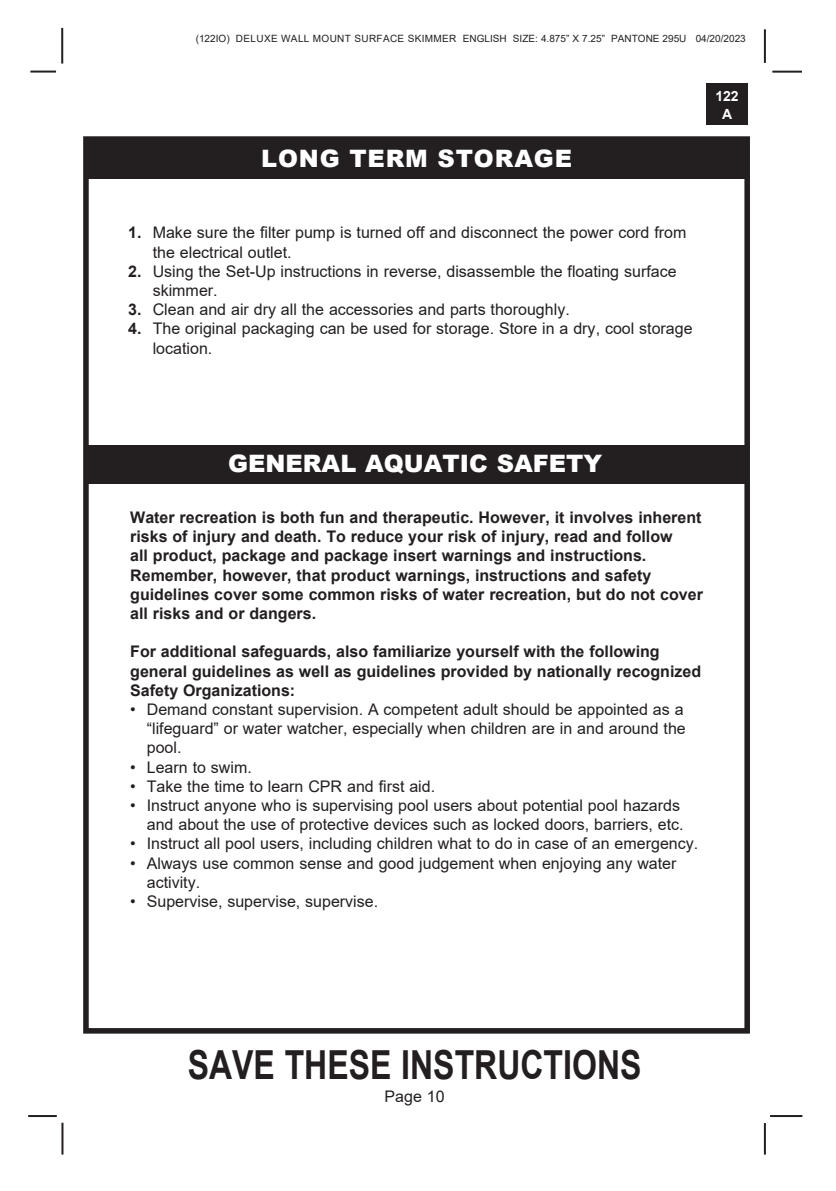
<style>
.page{position:relative;width:836px;height:1191px;background:#fff}
.page>*{position:absolute;margin:0;border:0;box-sizing:border-box;transform-origin:0 0}
.t1{font:700 40px "Arial";color:#231f20;scale:.8 1}
.t2{font:900 24px "Arial";color:#fff}
.t3{font:900 24px "Arial";letter-spacing:.035em;color:#fff}
.t4{font:16px/19.2px "Arial";color:#231f20}
.t5{font:700 16px/19.2px "Arial";color:#231f20}
.t6{font:700 14px/18px "Arial";color:#fff;text-align:center}
.t7{font:10px "Arial";color:#231f20}
.s1{font-weight:700}
</style>
<div class="page">
<hr style="left:769px;top:1115px;width:33px;height:2px;background:#231f20">
<hr style="left:772px;top:71px;width:29px;height:2px;background:#231f20">
<hr style="left:763px;top:29px;width:2px;height:34px;background:#231f20">
<hr style="left:763px;top:1123px;width:2px;height:31px;background:#231f20">
<div style="left:706px;top:84px;width:41px;height:41px;background:#231f20"></div>
<hr style="left:30px;top:71px;width:26px;height:2px;background:#231f20">
<hr style="left:61px;top:28px;width:2px;height:36px;background:#231f20">
<hr style="left:61px;top:1122px;width:2px;height:32px;background:#231f20">
<hr style="left:28px;top:1115px;width:29px;height:2px;background:#231f20">
<div style="left:83px;top:136px;width:666px;height:897px;border:6px solid #231f20"></div>
<div style="left:88px;top:140px;width:656px;height:39px;background:#231f20"></div>
<div style="left:86px;top:445px;width:659px;height:38px;background:#231f20"></div>
<p class="t7" style="left:196px;top:31px;width:551px">(122IO) DELUXE WALL MOUNT SURFACE SKIMMER ENGLISH SIZE: 4.875” X 7.25” PANTONE 295U 04/20/2023</p>
<p class="t3" style="left:261px;top:141px;width:312px">LONG TERM STORAGE</p>
<p class="t4" style="left:128px;top:223px;width:559px"><span class="s1">1.</span> Make sure the filter pump is turned off and disconnect the power cord from</p>
<p class="t4" style="left:153px;top:242px;width:140px">the electrical outlet.</p>
<p class="t4" style="left:153px;top:261px;width:525px;text-indent:-25px"><span class="s1">2.</span> Using the Set-Up instructions in reverse, disassemble the floating surface skimmer.</p>
<p class="t4" style="left:128px;top:300px;width:443px"><span class="s1">3.</span> Clean and air dry all the accessories and parts thoroughly.</p>
<p class="t4" style="left:128px;top:319px;width:565px"><span class="s1">4.</span> The original packaging can be used for storage. Store in a dry, cool storage</p>
<p class="t4" style="left:153px;top:338px;width:61px">location.</p>
<p class="t6" style="left:715px;top:87px;width:25px">122<br>A</p>
<p class="t2" style="left:228px;top:446px;width:375px">GENERAL AQUATIC SAFETY</p>
<p class="t5" style="left:130px;top:508px;width:572px">Water recreation is both fun and therapeutic. However, it involves inherent</p>
<p class="t5" style="left:130px;top:527px;width:543px">risks of injury and death. To reduce your risk of injury, read and follow</p>
<p class="t5" style="left:130px;top:546px;width:522px">all product, package and package insert warnings and instructions.<br>Remember, however, that product warnings, instructions and safety</p>
<p class="t5" style="left:130px;top:585px;width:574px">guidelines cover some common risks of water recreation, but do not cover all risks and or dangers.</p>
<p class="t5" style="left:130px;top:642px;width:531px">For additional safeguards, also familiarize yourself with the following</p>
<p class="t5" style="left:130px;top:661px;width:572px">general guidelines as well as guidelines provided by nationally recognized<br>Safety Organizations:</p>
<p class="t4" style="left:130px;top:699px;width:554px">• Demand constant supervision. A competent adult should be appointed as a</p>
<p class="t4" style="left:147px;top:719px;width:540px">“lifeguard” or water watcher, especially when children are in and around the</p>
<p class="t4" style="left:147px;top:738px;width:36px">pool.</p>
<p class="t4" style="left:130px;top:757px;width:123px">• Learn to swim.</p>
<p class="t4" style="left:130px;top:776px;width:306px">• Take the time to learn CPR and first aid.</p>
<p class="t4" style="left:130px;top:795px;width:551px">• Instruct anyone who is supervising pool users about potential pool hazards</p>
<p class="t4" style="left:147px;top:815px;width:538px">and about the use of protective devices such as locked doors, barriers, etc.</p>
<p class="t4" style="left:130px;top:834px;width:569px">• Instruct all pool users, including children what to do in case of an emergency.</p>
<p class="t4" style="left:130px;top:853px;width:547px">• Always use common sense and good judgement when enjoying any water</p>
<p class="t4" style="left:147px;top:872px;width:55px">activity.</p>
<p class="t4" style="left:130px;top:891px;width:249px">• Supervise, supervise, supervise.</p>
<h1 class="t1" style="left:188px;top:1036px;width:568px">SAVE THESE INSTRUCTIONS</h1>
<p class="t4" style="left:384px;top:1087px;width:62px">Page 10</p>
</div>
